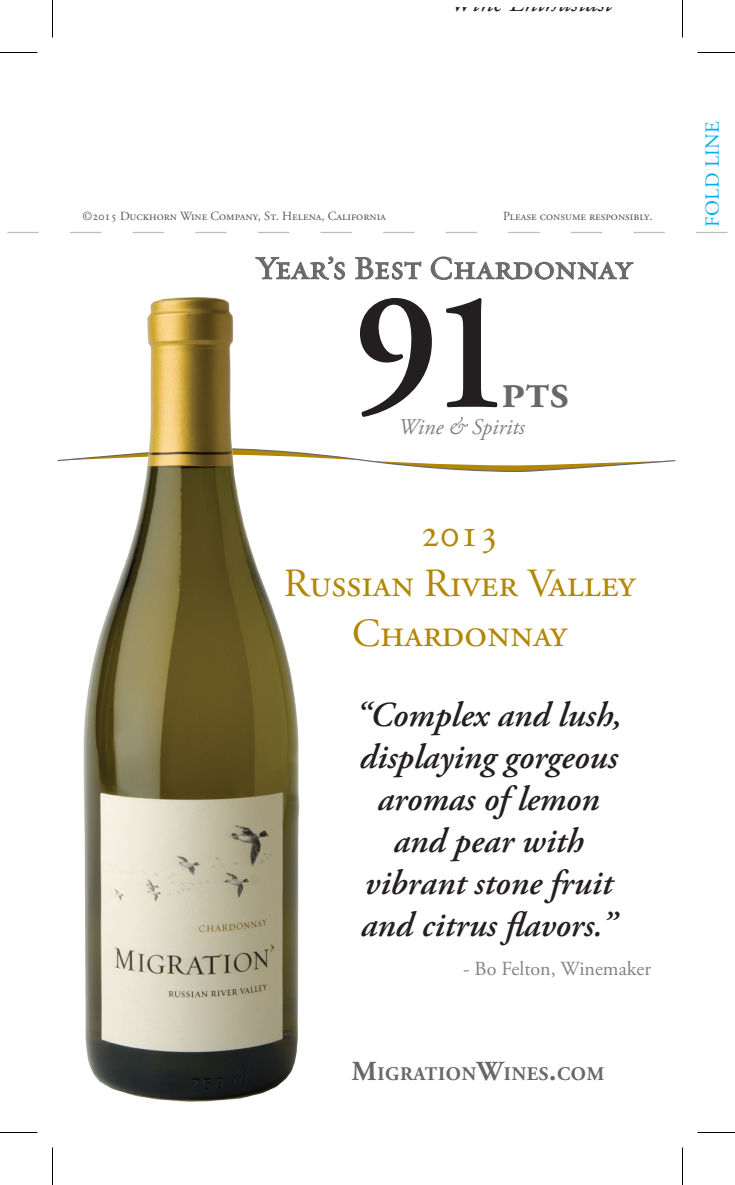
<style>
.page{position:relative;width:735px;height:1185px;background:#fff}
.page>*{position:absolute;margin:0;border:0;box-sizing:border-box;transform-origin:0 0}
.Score{font:600 170px "Adobe Garamond Pro";color:#231f20}
.Score-2{font:600 50px "Adobe Garamond Pro";color:#696768}
.Variatel{font:40px "Adobe Garamond Pro";color:#b28705}
.t1{font:italic 600 35px/42px "Adobe Garamond Pro";color:#231f20;text-align:center}
.Variatel-2{font:32.5px "Requiem Text";color:#696768}
.t2{font:italic 26.75px "Adobe Garamond Pro";color:#231f20}
.Score-3{font:italic 22.5px "Adobe Garamond Pro";color:#7e8083}
.t3{font:20px "Adobe Garamond Pro";color:#808285}
.t4{font:20px "Adobe Garamond Pro";letter-spacing:.015em;color:#00aeef}
.website_listing{font:700 19.25px "Adobe Garamond Pro";letter-spacing:.035em;color:#696768}
.t5{font:12.5px "Adobe Garamond Pro";color:#57585a}
.s1{font-size:27.5px}
</style>
<div class="page">
<svg style="left:310px;top:453px;width:365px;height:19px"></svg>
<img style="left:57px;top:257px;width:253px;height:845px">
<svg style="left:8px;top:232px;width:720px;height:1px"></svg>
<svg style="left:256px;top:256px;width:89px;height:24px"></svg>
<svg style="left:355px;top:257px;width:67px;height:23px"></svg>
<svg style="left:430px;top:256px;width:204px;height:24px"></svg>
<hr style="left:0;top:52px;width:38px;height:1px;background:#000">
<hr style="left:698px;top:52px;width:37px;height:1px;background:#000">
<hr style="left:0;top:1132px;width:38px;height:1px;background:#000">
<hr style="left:698px;top:1132px;width:37px;height:1px;background:#000">
<hr style="left:52px;top:0;width:1px;height:38px;background:#000">
<hr style="left:52px;top:1148px;width:1px;height:37px;background:#000">
<hr style="left:682px;top:0;width:1px;height:38px;background:#000">
<hr style="left:682px;top:1148px;width:1px;height:37px;background:#000">
<p class="t2" style="left:449px;top:-14px;width:165px">Wine Enthusiast</p>
<p class="t5" style="left:82px;top:208px;width:305px">©2015 Duckhorn Wine Company, St. Helena, California</p>
<p class="t5" style="left:503px;top:208px;width:151px">Please consume responsibly.</p>
<p class="Variatel-2" style="left:255px;top:244px;width:380px">Year’s Best Chardonnay</p>
<p class="Score" style="left:353px;top:255px;width:162px">91</p>
<p class="Score-2" style="left:501px;top:362px;width:70px">pts</p>
<p class="Score-3" style="left:398px;top:414px;width:128px">Wine &amp; Spirits</p>
<p class="Variatel" style="left:421px;top:509px;width:80px">2013</p>
<p class="Variatel" style="left:284px;top:559px;width:353px">Russian River Valley</p>
<p class="Variatel" style="left:352px;top:609px;width:217px">Chardonnay</p>
<p class="t1" style="left:355px;top:695px;width:268px">“Complex and lush, displaying gorgeous aromas of lemon and pear with vibrant stone fruit and citrus flavors.”</p>
<p class="t3" style="left:463px;top:956px;width:189px">- Bo Felton, Winemaker</p>
<p class="website_listing" style="left:352px;top:1063px;width:253px"><span class="s1">M</span>IGRATION<span class="s1">W</span>INES<span class="s1">.</span>COM</p>
<p class="t4" style="left:701px;top:227px;width:107px;rotate:-90deg">FOLD LINE</p>
</div>
